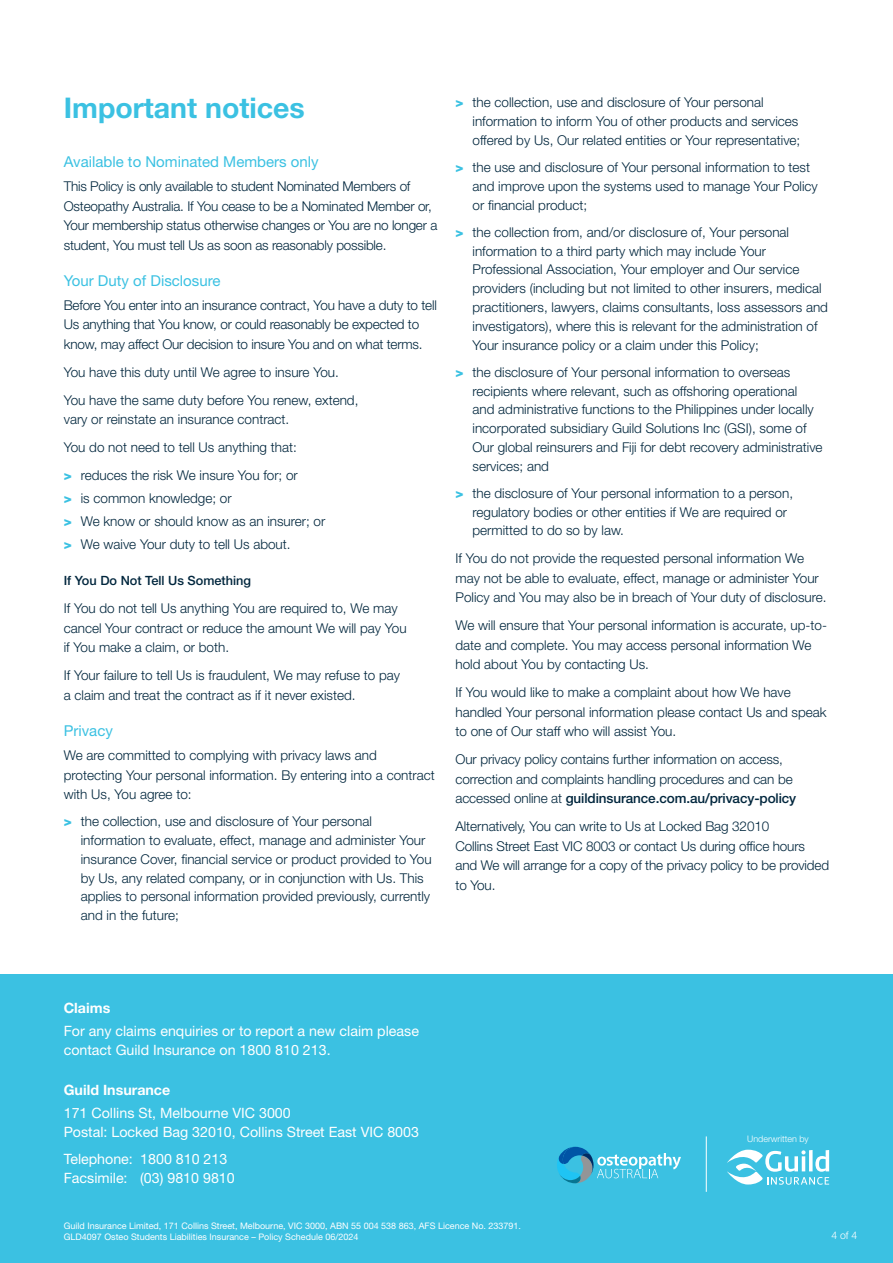
<style>
.page{position:relative;width:893px;height:1263px;background:#fff}
.page>*{position:absolute;margin:0;border:0;box-sizing:border-box;transform-origin:0 0}
.t1{font:700 28.5px "Helvetica Neue LT Std";color:#3bc1e2}
.t2{font:15px "Helvetica Neue LT Std";color:#3bc1e2}
.t3{font:14.25px/18.8px "Helvetica Neue LT Std";color:#fff}
.t4{font:700 14.25px "Helvetica Neue LT Std";color:#fff}
.t5{font:300 13.5px/18.8px "Helvetica Neue LT Std";color:#00263d}
.t6{font:500 12.75px "Helvetica Neue LT Std";color:#00263d}
.t7{font:300 10.5px "Helvetica Neue LT Std";color:#fff}
.t8{font:9px/10.8px "Helvetica Neue LT Std";color:#fff}
.t9{font:300 9px "Helvetica Neue LT Std";color:#fff}
.s1{font-weight:800;color:#3bc1e2}
.s2{font-weight:500}
</style>
<div class="page">
<div style="left:0;top:975px;width:893px;height:288px;background:#3bc1e2"></div>
<hr style="left:706px;top:1136px;width:1px;height:56px;background:#fff">
<svg style="left:727px;top:1150px;width:102px;height:35px"></svg>
<svg style="left:557px;top:1147px;width:124px;height:36px"></svg>
<h1 class="t1" style="left:64px;top:90px;width:243px">Important notices</h1>
<p class="t2" style="left:64px;top:153px;width:256px">Available to Nominated Members only</p>
<p class="t5" style="left:64px;top:176px;width:375px;line-height:19.5px">This Policy is only available to student Nominated Members of Osteopathy Australia. If You cease to be a Nominated Member or, Your membership status otherwise changes or You are no longer a student, You must tell Us as soon as reasonably possible.</p>
<p class="t2" style="left:64px;top:272px;width:158px">Your Duty of Disclosure</p>
<p class="t5" style="left:64px;top:295px;width:375px;line-height:19.5px">Before You enter into an insurance contract, You have a duty to tell<br>Us anything that You know, or could reasonably be expected to know, may affect Our decision to insure You and on what terms.</p>
<p class="t5" style="left:64px;top:358px;width:296px;line-height:28px">You have this duty until We agree to insure You.<br>You have the same duty before You renew, extend,</p>
<p class="t5" style="left:64px;top:406px;width:236px;line-height:27.6px">vary or reinstate an insurance contract.<br>You do not need to tell Us anything that: <span class="s1">&gt;</span> reduces the risk We insure You for; or</p>
<p class="t5" style="left:64px;top:486px;width:263px;line-height:23px"><span class="s1">&gt;</span> is common knowledge; or<br><span class="s1">&gt;</span> We know or should know as an insurer; or <span class="s1">&gt;</span> We waive Your duty to tell Us about.</p>
<p class="t6" style="left:64px;top:573px;width:189px">If You Do Not Tell Us Something</p>
<p class="t5" style="left:64px;top:598px;width:344px;line-height:19.5px">If You do not tell Us anything You are required to, We may cancel Your contract or reduce the amount We will pay You if You make a claim, or both.</p>
<p class="t5" style="left:64px;top:665px;width:338px;line-height:19.5px">If Your failure to tell Us is fraudulent, We may refuse to pay a claim and treat the contract as if it never existed.</p>
<p class="t2" style="left:64px;top:722px;width:51px">Privacy</p>
<p class="t5" style="left:64px;top:745px;width:372px;line-height:19.5px">We are committed to complying with privacy laws and protecting Your personal information. By entering into a contract with Us, You agree to:</p>
<p class="t5" style="left:81px;top:812px;width:352px;text-indent:-17px"><span class="s1">&gt;</span> the collection, use and disclosure of Your personal information to evaluate, effect, manage and administer Your insurance Cover, financial service or product provided to You by Us, any related company, or in conjunction with Us. This applies to personal information provided previously, currently and in the future;</p>
<p class="t5" style="left:472px;top:93px;width:329px;text-indent:-17px"><span class="s1">&gt;</span> the collection, use and disclosure of Your personal information to inform You of other products and services offered by Us, Our related entities or Your representative;</p>
<p class="t5" style="left:472px;top:158px;width:347px;text-indent:-17px"><span class="s1">&gt;</span> the use and disclosure of Your personal information to test and improve upon the systems used to manage Your Policy or financial product;</p>
<p class="t5" style="left:472px;top:222px;width:357px;text-indent:-17px"><span class="s1">&gt;</span> the collection from, and/or disclosure of, Your personal information to a third party which may include Your Professional Association, Your employer and Our service providers (including but not limited to other insurers, medical practitioners, lawyers, claims consultants, loss assessors and investigators), where this is relevant for the administration of Your insurance policy or a claim under this Policy;</p>
<p class="t5" style="left:472px;top:362px;width:352px;text-indent:-17px"><span class="s1">&gt;</span> the disclosure of Your personal information to overseas recipients where relevant, such as offshoring operational and administrative functions to the Philippines under locally incorporated subsidiary Guild Solutions Inc (GSI), some of Our global reinsurers and Fiji for debt recovery administrative services; and</p>
<p class="t5" style="left:472px;top:483px;width:322px;text-indent:-17px"><span class="s1">&gt;</span> the disclosure of Your personal information to a person, regulatory bodies or other entities if We are required or permitted to do so by law.</p>
<p class="t5" style="left:455px;top:548px;width:373px;line-height:19.5px">If You do not provide the requested personal information We may not be able to evaluate, effect, manage or administer Your<br>Policy and You may also be in breach of Your duty of disclosure.</p>
<p class="t5" style="left:455px;top:615px;width:373px;line-height:19.5px">We will ensure that Your personal information is accurate, up-to&shy;date and complete. You may access personal information We hold about You by contacting Us.</p>
<p class="t5" style="left:455px;top:682px;width:373px;line-height:19.5px">If You would like to make a complaint about how We have handled Your personal information please contact Us and speak to one of Our staff who will assist You.</p>
<p class="t5" style="left:455px;top:749px;width:342px;line-height:19.5px">Our privacy policy contains further information on access, correction and complaints handling procedures and can be accessed online at <span class="s2">guildinsurance.com.au/privacy-policy</span></p>
<p class="t5" style="left:455px;top:816px;width:375px;line-height:19.5px">Alternatively, You can write to Us at Locked Bag 32010<br>Collins Street East VIC 8003 or contact Us during office hours and We will arrange for a copy of the privacy policy to be provided to You.</p>
<p class="t4" style="left:64px;top:999px;width:48px">Claims</p>
<p class="t3" style="left:64px;top:1022px;width:357px">For any claims enquiries or to report a new claim please contact Guild Insurance on 1800 810 213.</p>
<p class="t4" style="left:64px;top:1081px;width:108px">Guild Insurance</p>
<p class="t3" style="left:64px;top:1103px;width:357px">171 Collins St, Melbourne VIC 3000<br>Postal: Locked Bag 32010, Collins Street East VIC 8003</p>
<p class="t3" style="left:64px;top:1149px;width:173px">Telephone: 1800 810 213<br>Facsimile: (03) 9810 9810</p>
<p class="t9" style="left:747px;top:1133px;width:63px">Underwritten by</p>
<p class="t8" style="left:64px;top:1220px;width:459px">Guild Insurance Limited, 171 Collins Street, Melbourne, VIC 3000, ABN 55 004 538 863, AFS Licence No. 233791.<br>GLD4097 Osteo Students Liabilities Insurance – Policy Schedule 06/2024</p>
<p class="t7" style="left:831px;top:1228px;width:28px">4 of 4</p>
</div>
